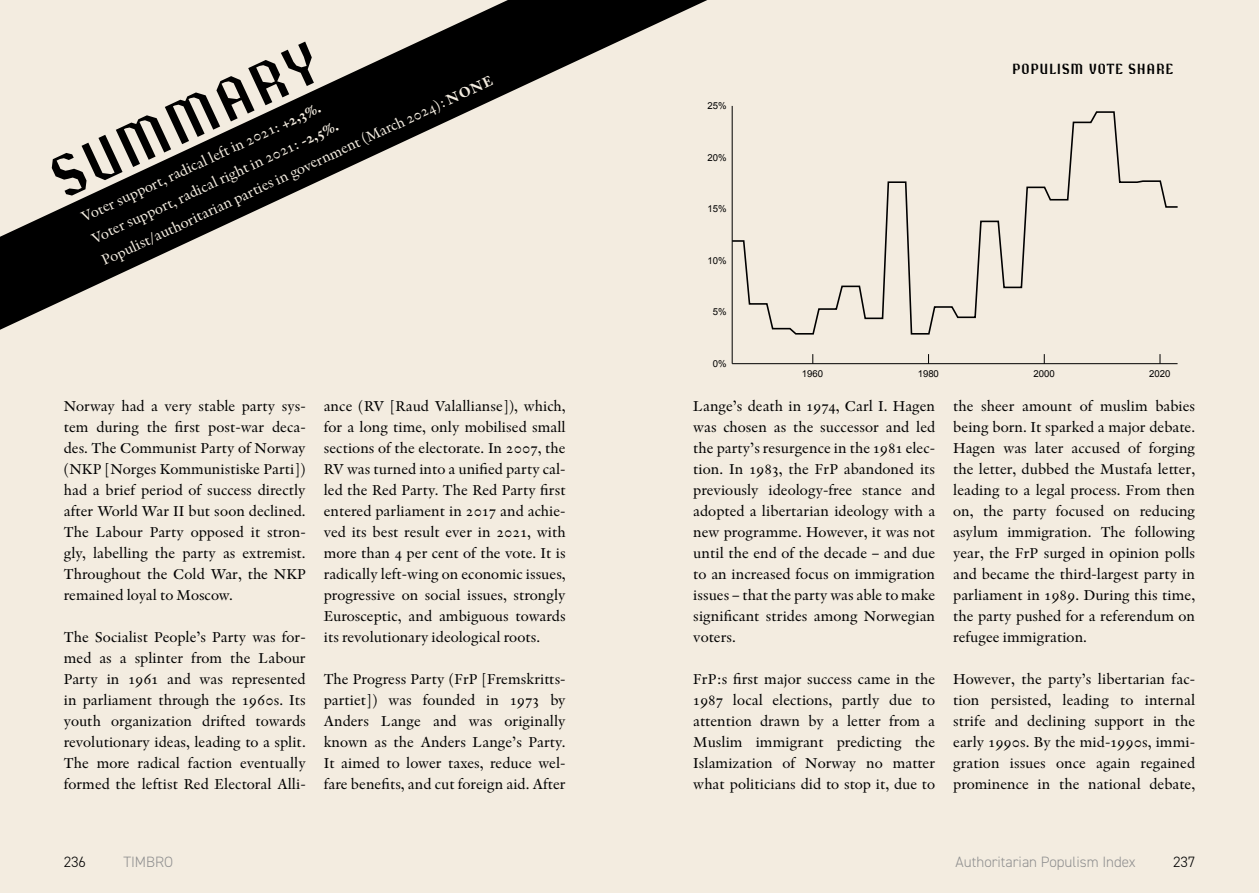
<style>
.page{position:relative;width:1259px;height:893px;background:#f3ece0}
.page>*{position:absolute;margin:0;border:0;box-sizing:border-box;transform-origin:0 0}
.t1{font:60px "Resistance";color:#000}
.t2{font:15px/21px "Indigo Antiqua Pro Text";color:#000;text-align:justify}
.t3{font:15px/24px "Indigo Antiqua 2";color:#f3ece0}
.t4{font:300 15px "DIN2014";color:#909090}
.t5{font:15px "Resistance";letter-spacing:.06em;color:#000}
.t6{font:300 15px "DIN2014";color:#000}
.t7{font:9.6px "Arial";color:#000}
.s1{font-weight:700}
</style>
<div class="page">
<svg style="left:0;top:0;width:707px;height:330px"></svg>
<hr style="left:732px;top:363px;width:445px;height:1px;background:#000">
<hr style="left:732px;top:106px;width:1px;height:258px;background:#000">
<svg style="left:732px;top:110px;width:445px;height:225px"></svg>
<h1 class="t1" style="left:42px;top:151px;width:288px;rotate:-25deg">SUMMARY</h1>
<p class="t3" style="left:77px;top:206px;width:431px;rotate:-25deg">Voter support, radical left in 2021: <span class="s1">+2,3%.<br></span>Voter support, radical right in 2021: <span class="s1">-2,5%.<br></span>Populist/authoritarian parties in government (March 2024): <span class="s1">NONE</span></p>
<p class="t2" style="left:64px;top:396px;width:243px">Norway had a very stable party sys&shy;tem during the first post-war deca&shy;des. The Communist Party of Norway (NKP [Norges Kommunistiske Parti]) had a brief period of success directly after World War II but soon declined.<br>The Labour Party opposed it stron&shy;gly, labelling the party as extremist.<br>Throughout the Cold War, the NKP remained loyal to Moscow.</p>
<p class="t2" style="left:64px;top:627px;width:243px">The Socialist People’s Party was for&shy;med as a splinter from the Labour Party in 1961 and was represented in parliament through the 1960s. Its youth organization drifted towards revolutionary ideas, leading to a split.<br>The more radical faction eventually formed the leftist Red Electoral Alli-</p>
<p class="t2" style="left:324px;top:396px;width:243px">ance (RV [Raud Valallianse]), which, for a long time, only mobilised small sections of the electorate. In 2007, the RV was turned into a unified party cal&shy;led the Red Party. The Red Party first entered parliament in 2017 and achie&shy;ved its best result ever in 2021, with more than 4 per cent of the vote. It is radically left-wing on economic issues, progressive on social issues, strongly Eurosceptic, and ambiguous towards its revolutionary ideological roots.</p>
<p class="t2" style="left:324px;top:669px;width:243px">The Progress Party (FrP [Fremskritts&shy;partiet]) was founded in 1973 by Anders Lange and was originally known as the Anders Lange’s Party.<br>It aimed to lower taxes, reduce wel&shy;fare benefits, and cut foreign aid. After</p>
<p class="t7" style="left:707px;top:99px;width:21px">25%</p>
<p class="t7" style="left:707px;top:151px;width:21px">20%</p>
<p class="t7" style="left:707px;top:203px;width:21px">15%</p>
<p class="t7" style="left:707px;top:254px;width:21px">10%</p>
<p class="t7" style="left:713px;top:306px;width:15px">5%</p>
<p class="t7" style="left:713px;top:357px;width:15px">0%</p>
<p class="t5" style="left:1012px;top:61px;width:162px">POPULISM VOTE SHARE</p>
<p class="t7" style="left:802px;top:368px;width:23px">1960</p>
<p class="t7" style="left:917px;top:368px;width:23px">1980</p>
<p class="t7" style="left:1033px;top:368px;width:23px">2000</p>
<p class="t7" style="left:1149px;top:368px;width:23px">2020</p>
<p class="t2" style="left:693px;top:396px;width:243px">Lange’s death in 1974, Carl I. Hagen was chosen as the successor and led the party’s resurgence in the 1981 elec&shy;tion. In 1983, the FrP abandoned its previously ideology-free stance and adopted a libertarian ideology with a new programme. However, it was not until the end of the decade – and due to an increased focus on immigration issues – that the party was able to make significant strides among Norwegian voters.</p>
<p class="t2" style="left:693px;top:669px;width:243px">FrP:s first major success came in the 1987 local elections, partly due to attention drawn by a letter from a Muslim immigrant predicting the Islamization of Norway no matter what politicians did to stop it, due to</p>
<p class="t2" style="left:953px;top:396px;width:243px">the sheer amount of muslim babies being born. It sparked a major debate.<br>Hagen was later accused of forging the letter, dubbed the Mustafa letter, leading to a legal process. From then on, the party focused on reducing asylum immigration. The following year, the FrP surged in opinion polls and became the third-largest party in parliament in 1989. During this time, the party pushed for a referendum on refugee immigration.</p>
<p class="t2" style="left:953px;top:669px;width:243px">However, the party’s libertarian fac&shy;tion persisted, leading to internal strife and declining support in the early 1990s. By the mid-1990s, immi&shy;gration issues once again regained prominence in the national debate,</p>
<p class="t6" style="left:64px;top:853px;width:24px">236</p>
<p class="t4" style="left:123px;top:853px;width:51px">TIMBRO</p>
<p class="t4" style="left:955px;top:853px;width:181px">Authoritarian Populism Index</p>
<p class="t6" style="left:1173px;top:853px;width:24px">237</p>
</div>
